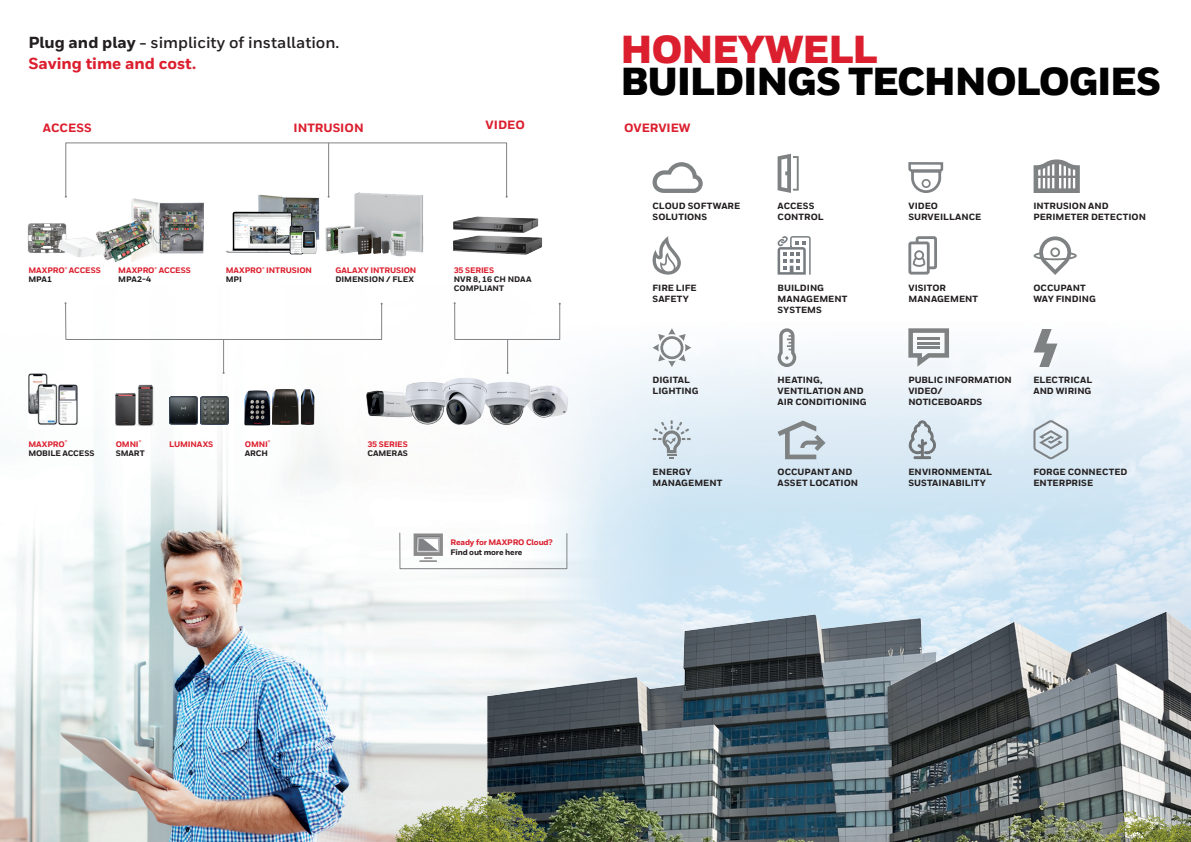
<style>
.page{position:relative;width:1191px;height:842px;background:#fff}
.page>*{position:absolute;margin:0;border:0;box-sizing:border-box;transform-origin:0 0}
.t1{font:900 39px "Honeywell Sans";letter-spacing:-.03em;color:#010101}
.t2{font:900 39px "Honeywell Sans";letter-spacing:-.03em;color:#dc1f2e}
.t3{font:700 16px/21px "Honeywell Sans";color:#231f20}
.t4{font:800 12px "Honeywell Sans";color:#dc1f2e}
.t5{font:800 9px/11px "Honeywell Sans";letter-spacing:.005em;color:#231f20}
.t6{font:800 8px/9px "Honeywell Sans";letter-spacing:-.015em;color:#dc1f2e}
.t7{font:800 8px/9px "Honeywell Sans";letter-spacing:-.01em;color:#231f20}
.s1{font-weight:800}
.s2{font-weight:800;color:#dc1f2e}
.s3{color:#231f20}
.s4{color:#dc1f2e}
</style>
<div class="page">
<img style="left:0;top:226px;width:632px;height:616px">
<img style="left:487px;top:608px;width:704px;height:234px">
<img style="left:309px;top:771px;width:288px;height:71px">
<img style="left:1052px;top:793px;width:139px;height:49px">
<svg style="left:908px;top:420px;width:28px;height:39px"></svg>
<svg style="left:777px;top:154px;width:21px;height:39px"></svg>
<svg style="left:652px;top:420px;width:39px;height:39px;background:#c9d4dc"></svg>
<svg style="left:777px;top:236px;width:33px;height:39px"></svg>
<svg style="left:652px;top:328px;width:39px;height:39px"></svg>
<svg style="left:777px;top:328px;width:19px;height:39px"></svg>
<svg style="left:652px;top:236px;width:29px;height:39px"></svg>
<svg style="left:908px;top:328px;width:41px;height:39px"></svg>
<hr style="left:917px;top:337px;width:23px;height:3px;background:#7f8283">
<hr style="left:917px;top:342px;width:23px;height:2px;background:#7f8283">
<hr style="left:917px;top:346px;width:23px;height:3px;background:#7f8283">
<svg style="left:777px;top:421px;width:48px;height:38px;background:#bec8d0"></svg>
<svg style="left:399px;top:532px;width:168px;height:37px"></svg>
<hr style="left:223px;top:340px;width:1px;height:33px;background:#808285">
<img style="left:535px;top:381px;width:34px;height:44px">
<img style="left:85px;top:198px;width:119px;height:72px">
<img style="left:22px;top:215px;width:85px;height:46px">
<img style="left:114px;top:384px;width:23px;height:42px">
<img style="left:442px;top:216px;width:105px;height:40px">
<svg style="left:65px;top:302px;width:318px;height:38px"></svg>
<hr style="left:507px;top:340px;width:1px;height:33px;background:#808285">
<svg style="left:453px;top:302px;width:108px;height:38px"></svg>
<img style="left:58px;top:370px;width:21px;height:55px">
<img style="left:200px;top:397px;width:28px;height:28px">
<img style="left:170px;top:397px;width:28px;height:28px">
<img style="left:364px;top:382px;width:70px;height:48px">
<img style="left:402px;top:377px;width:32px;height:52px">
<img style="left:476px;top:374px;width:59px;height:60px">
<img style="left:434px;top:373px;width:60px;height:59px">
<img style="left:244px;top:390px;width:26px;height:36px">
<img style="left:272px;top:389px;width:43px;height:37px">
<img style="left:28px;top:374px;width:30px;height:55px">
<img style="left:137px;top:384px;width:17px;height:42px">
<svg style="left:652px;top:162px;width:50px;height:31px"></svg>
<svg style="left:908px;top:162px;width:35px;height:31px"></svg>
<svg style="left:1033px;top:159px;width:46px;height:34px"></svg>
<svg style="left:908px;top:236px;width:29px;height:39px"></svg>
<svg style="left:1033px;top:236px;width:43px;height:39px"></svg>
<svg style="left:1033px;top:329px;width:24px;height:38px"></svg>
<svg style="left:1033px;top:420px;width:35px;height:39px"></svg>
<img style="left:258px;top:198px;width:62px;height:50px">
<img style="left:225px;top:211px;width:74px;height:42px">
<img style="left:289px;top:226px;width:15px;height:28px">
<img style="left:299px;top:230px;width:19px;height:26px">
<img style="left:325px;top:198px;width:34px;height:53px">
<svg style="left:65px;top:142px;width:442px;height:56px"></svg>
<h2 class="t3" style="left:28px;top:33px;width:313px"><span class="s1">Plug and play</span> - simplicity of installation.<br><span class="s2">Saving time and cost.</span></h2>
<h3 class="t4" style="left:43px;top:120px;width:50px">ACCESS</h3>
<h3 class="t4" style="left:293px;top:120px;width:72px">INTRUSION</h3>
<h3 class="t4" style="left:485px;top:117px;width:41px">VIDEO</h3>
<p class="t6" style="left:28px;top:266px;width:74px">MAXPRO<sup>®</sup> ACCESS<br><span class="s3">MPA1</span></p>
<p class="t6" style="left:118px;top:266px;width:74px">MAXPRO<sup>®</sup> ACCESS<br><span class="s3">MPA2-4</span></p>
<p class="t6" style="left:335px;top:266px;width:82px">GALAXY INTRUSION</p>
<p class="t6" style="left:226px;top:266px;width:88px">MAXPRO<sup>®</sup> INTRUSION<br><span class="s3">MPI</span></p>
<p class="t7" style="left:335px;top:275px;width:80px">DIMENSION / FLEX</p>
<p class="t6" style="left:453px;top:266px;width:42px">35 SERIES</p>
<p class="t7" style="left:453px;top:275px;width:79px">NVR 8, 16 CH NDAA<br>COMPLIANT</p>
<p class="t7" style="left:28px;top:440px;width:68px"><span class="s4">MAXPRO</span><sup>®<br></sup>MOBILE ACCESS</p>
<p class="t7" style="left:116px;top:440px;width:30px"><span class="s4">OMNI</span><sup>®<br></sup>SMART</p>
<p class="t6" style="left:169px;top:440px;width:46px">LUMINAXS</p>
<p class="t6" style="left:245px;top:440px;width:27px">OMNI<sup>®<br></sup><span class="s3">ARCH</span></p>
<p class="t6" style="left:367px;top:440px;width:42px">35 SERIES</p>
<p class="t7" style="left:367px;top:449px;width:42px">CAMERAS</p>
<p class="t6" style="left:450px;top:538px;width:104px">Ready for MAXPRO Cloud?</p>
<p class="t7" style="left:450px;top:548px;width:73px">Find out more here</p>
<h1 class="t2" style="left:620px;top:26px;width:259px">HONEYWELL</h1>
<h1 class="t1" style="left:620px;top:58px;width:542px">BUILDINGS TECHNOLOGIES</h1>
<h3 class="t4" style="left:624px;top:120px;width:68px">OVERVIEW</h3>
<p class="t5" style="left:652px;top:201px;width:89px">CLOUD SOFTWARE<br>SOLUTIONS</p>
<p class="t5" style="left:908px;top:201px;width:74px">VIDEO<br>SURVEILLANCE</p>
<p class="t5" style="left:1033px;top:201px;width:114px">INTRUSION AND<br>PERIMETER DETECTION</p>
<p class="t5" style="left:777px;top:201px;width:48px">ACCESS<br>CONTROL</p>
<p class="t5" style="left:652px;top:282px;width:46px">FIRE LIFE<br>SAFETY</p>
<p class="t5" style="left:777px;top:282px;width:71px">BUILDING<br>MANAGEMENT<br>SYSTEMS</p>
<p class="t5" style="left:908px;top:282px;width:71px">VISITOR<br>MANAGEMENT</p>
<p class="t5" style="left:1033px;top:282px;width:64px">OCCUPANT<br>WAY FINDING</p>
<p class="t5" style="left:652px;top:375px;width:47px">DIGITAL<br>LIGHTING</p>
<p class="t5" style="left:777px;top:375px;width:91px">HEATING,<br>VENTILATION AND<br>AIR CONDITIONING</p>
<p class="t5" style="left:908px;top:375px;width:105px">PUBLIC INFORMATION<br>VIDEO/<br>NOTICEBOARDS</p>
<p class="t5" style="left:1033px;top:375px;width:60px">ELECTRICAL<br>AND WIRING</p>
<p class="t5" style="left:652px;top:467px;width:71px">ENERGY<br>MANAGEMENT</p>
<p class="t5" style="left:777px;top:467px;width:82px">OCCUPANT AND<br>ASSET LOCATION</p>
<p class="t5" style="left:908px;top:467px;width:85px">ENVIRONMENTAL<br>SUSTAINABILITY</p>
<p class="t5" style="left:1033px;top:467px;width:96px">FORGE CONNECTED<br>ENTERPRISE</p>
</div>
